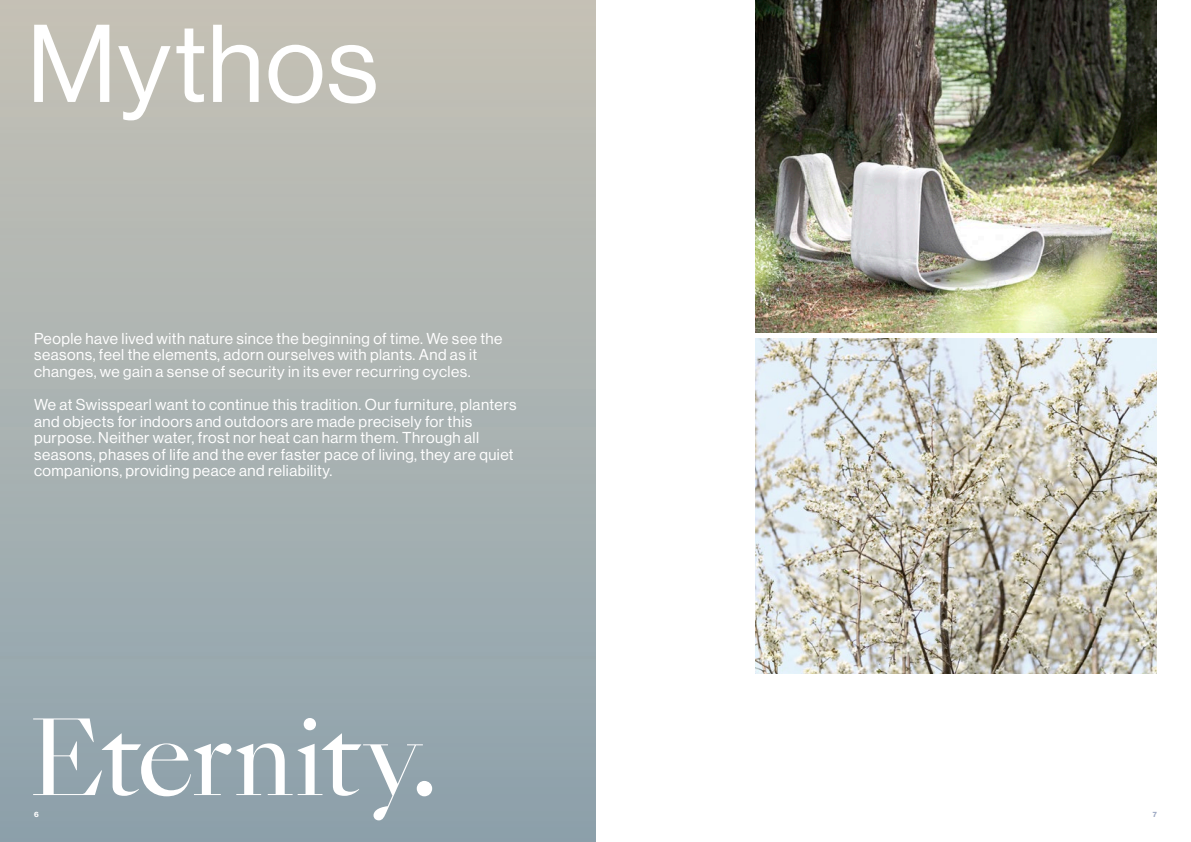
<style>
.page{position:relative;width:1191px;height:842px;background:#fff}
.page>*{position:absolute;margin:0;border:0;box-sizing:border-box;transform-origin:0 0}
.Headline_XL{font:108px "N Haas Grotesk DS Pro 55 Rg";letter-spacing:.015em;color:#fff}
.Headline_XL-2{font:101px "Sang Bleu Empire";letter-spacing:-.03em;color:#fff}
.Headline_M{font:15.5px/16.5px "N Haas Grotesk DS Pro 55 Rg";letter-spacing:.03em;color:#fff}
.Pagina{font:7.5px "N Haas Grotesk DS Pro 75 Bd";color:#fff}
.Pagina-2{font:7.5px "N Haas Grotesk DS Pro 75 Bd";color:#9faac4}
</style>
<div class="page">
<div style="left:0;top:0;width:595px;height:842px;background:linear-gradient(to bottom,#c6c2b6,#8da2ad)"></div>
<img style="left:755px;top:0;width:401px;height:333px">
<img style="left:755px;top:338px;width:402px;height:335px">
<p class="Headline_XL" style="left:27px;top:3px;width:353px">Mythos</p>
<p class="Headline_M" style="left:34px;top:330px;width:470px">People have lived with nature since the beginning of time. We see the seasons, feel the elements, adorn ourselves with plants. And as it changes, we gain a sense of security in its ever recurring cycles.</p>
<p class="Headline_M" style="left:34px;top:396px;width:484px">We at Swisspearl want to continue this tradition. Our furniture, planters and objects for indoors and outdoors are made precisely for this purpose. Neither water, frost nor heat can harm them. Through all seasons, phases of life and the ever faster pace of living, they are quiet companions, providing peace and reliability.</p>
<p class="Headline_XL-2" style="left:29px;top:688px;width:411px">Eternity.</p>
<p class="Pagina" style="left:34px;top:810px;width:6px">6</p>
<p class="Pagina-2" style="left:1152px;top:810px;width:6px">7</p>
</div>
